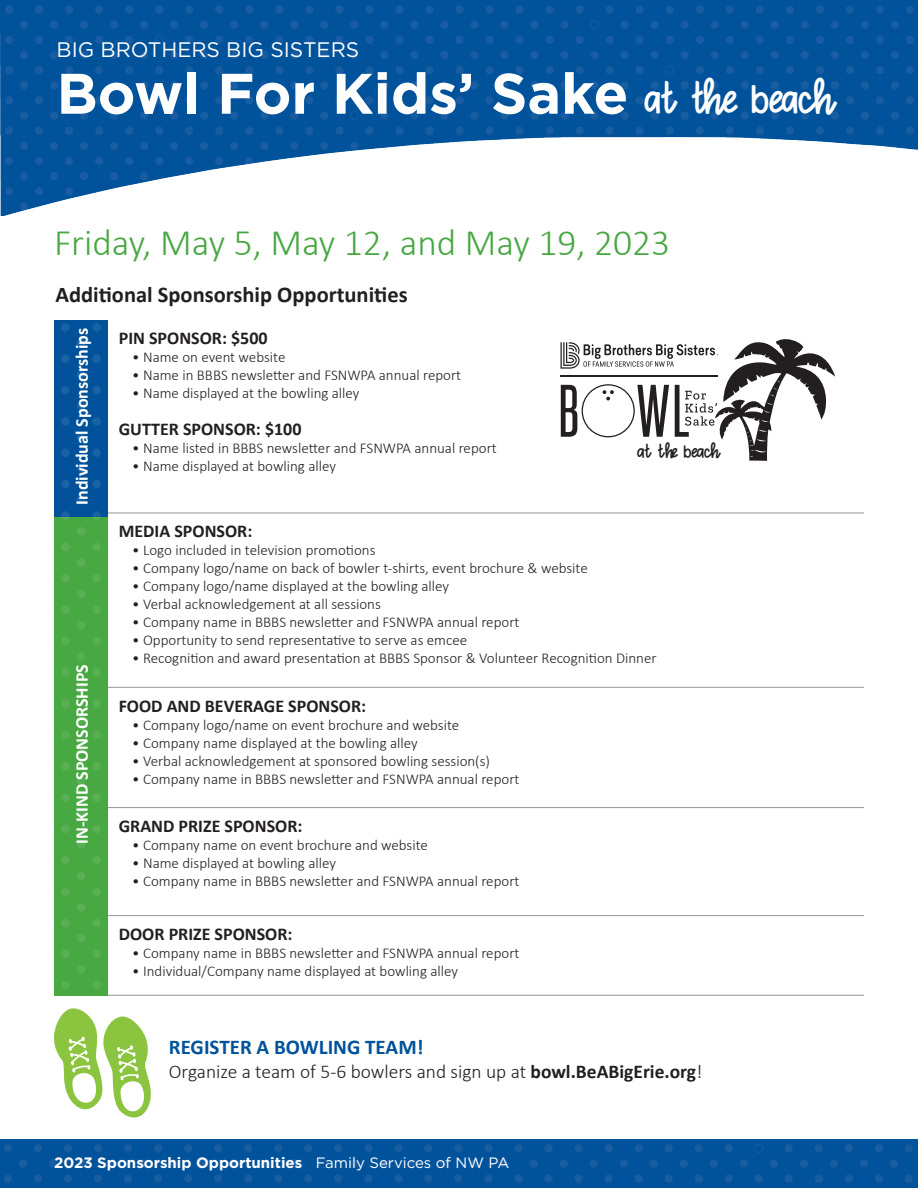
<style>
.page{position:relative;width:918px;height:1188px;background:#fff}
.page>*{position:absolute;margin:0;border:0;box-sizing:border-box;transform-origin:0 0}
.t1{font:700 57px "Gotham";color:#fff}
.t2{font:300 37.5px "Calibri";color:#48a842}
.t3{font:33.75px "XOXO Glow";letter-spacing:-.09em;color:#fff}
.t4{font:700 22.5px "Calibri";color:#231f20}
.t5{font:21px "Gotham";color:#fff}
.t6{font:700 21px "Calibri";color:#00529b}
.t7{font:300 19.5px "Calibri";color:#231f20}
.t8{font:700 18px "Calibri";color:#231f20}
.t9{font:700 18px "Calibri";color:#fff}
.t10{font:300 15px "Calibri";color:#231f20}
.t11{font:700 15px "Gotham";color:#fff}
.t12{font:14.7px "XOXO Glow";color:#231f20}
.s1{font-weight:700}
.s2{font-weight:400}
</style>
<div class="page">
<img style="left:0;top:0;width:918px;height:216px">
<img style="left:0;top:1139px;width:918px;height:49px">
<div style="left:54px;top:516px;width:54px;height:480px;background:#48a842"></div>
<div style="left:54px;top:320px;width:54px;height:196px;background:#01529a"></div>
<div style="left:61px;top:919px;width:9px;height:8px;background:#59b054;border-radius:50%"></div>
<div style="left:61px;top:887px;width:9px;height:9px;background:#59b054;border-radius:50%"></div>
<div style="left:61px;top:856px;width:9px;height:9px;background:#59b054;border-radius:50%"></div>
<div style="left:61px;top:825px;width:9px;height:8px;background:#59b054;border-radius:50%"></div>
<div style="left:61px;top:793px;width:9px;height:9px;background:#59b054;border-radius:50%"></div>
<div style="left:61px;top:762px;width:9px;height:9px;background:#59b054;border-radius:50%"></div>
<div style="left:61px;top:731px;width:9px;height:8px;background:#59b054;border-radius:50%"></div>
<div style="left:61px;top:699px;width:9px;height:9px;background:#59b054;border-radius:50%"></div>
<div style="left:61px;top:668px;width:9px;height:8px;background:#59b054;border-radius:50%"></div>
<div style="left:61px;top:637px;width:9px;height:8px;background:#59b054;border-radius:50%"></div>
<div style="left:61px;top:605px;width:9px;height:9px;background:#59b054;border-radius:50%"></div>
<div style="left:61px;top:574px;width:9px;height:8px;background:#59b054;border-radius:50%"></div>
<div style="left:61px;top:543px;width:9px;height:8px;background:#59b054;border-radius:50%"></div>
<svg style="left:61px;top:511px;width:9px;height:9px"></svg>
<div style="left:61px;top:480px;width:9px;height:8px;background:#1962a3;border-radius:50%"></div>
<div style="left:61px;top:449px;width:9px;height:8px;background:#1962a3;border-radius:50%"></div>
<div style="left:61px;top:417px;width:9px;height:9px;background:#1962a3;border-radius:50%"></div>
<div style="left:61px;top:386px;width:9px;height:8px;background:#1962a3;border-radius:50%"></div>
<div style="left:61px;top:355px;width:9px;height:8px;background:#1962a3;border-radius:50%"></div>
<svg style="left:61px;top:323px;width:9px;height:9px"></svg>
<div style="left:92px;top:919px;width:9px;height:8px;background:#59b054;border-radius:50%"></div>
<div style="left:92px;top:887px;width:9px;height:9px;background:#59b054;border-radius:50%"></div>
<div style="left:92px;top:856px;width:9px;height:9px;background:#59b054;border-radius:50%"></div>
<div style="left:92px;top:825px;width:9px;height:8px;background:#59b054;border-radius:50%"></div>
<div style="left:92px;top:793px;width:9px;height:9px;background:#59b054;border-radius:50%"></div>
<div style="left:92px;top:762px;width:9px;height:9px;background:#59b054;border-radius:50%"></div>
<div style="left:92px;top:731px;width:9px;height:8px;background:#59b054;border-radius:50%"></div>
<div style="left:92px;top:699px;width:9px;height:9px;background:#59b054;border-radius:50%"></div>
<div style="left:92px;top:668px;width:9px;height:8px;background:#59b054;border-radius:50%"></div>
<div style="left:92px;top:637px;width:9px;height:8px;background:#59b054;border-radius:50%"></div>
<div style="left:92px;top:605px;width:9px;height:9px;background:#59b054;border-radius:50%"></div>
<div style="left:92px;top:574px;width:9px;height:8px;background:#59b054;border-radius:50%"></div>
<div style="left:92px;top:543px;width:9px;height:8px;background:#59b054;border-radius:50%"></div>
<svg style="left:92px;top:511px;width:9px;height:9px"></svg>
<div style="left:92px;top:480px;width:9px;height:8px;background:#1962a3;border-radius:50%"></div>
<div style="left:92px;top:449px;width:9px;height:8px;background:#1962a3;border-radius:50%"></div>
<div style="left:92px;top:417px;width:9px;height:9px;background:#1962a3;border-radius:50%"></div>
<div style="left:92px;top:386px;width:9px;height:8px;background:#1962a3;border-radius:50%"></div>
<div style="left:92px;top:355px;width:9px;height:8px;background:#1962a3;border-radius:50%"></div>
<svg style="left:92px;top:323px;width:9px;height:9px"></svg>
<div style="left:77px;top:903px;width:8px;height:9px;background:#59b054;border-radius:50%"></div>
<div style="left:77px;top:872px;width:8px;height:8px;background:#59b054;border-radius:50%"></div>
<div style="left:77px;top:840px;width:8px;height:9px;background:#59b054;border-radius:50%"></div>
<div style="left:77px;top:809px;width:8px;height:9px;background:#59b054;border-radius:50%"></div>
<div style="left:77px;top:778px;width:8px;height:8px;background:#59b054;border-radius:50%"></div>
<div style="left:77px;top:746px;width:8px;height:9px;background:#59b054;border-radius:50%"></div>
<div style="left:77px;top:715px;width:8px;height:9px;background:#59b054;border-radius:50%"></div>
<div style="left:77px;top:684px;width:8px;height:8px;background:#59b054;border-radius:50%"></div>
<div style="left:77px;top:652px;width:8px;height:9px;background:#59b054;border-radius:50%"></div>
<div style="left:77px;top:621px;width:8px;height:8px;background:#59b054;border-radius:50%"></div>
<div style="left:77px;top:590px;width:8px;height:8px;background:#59b054;border-radius:50%"></div>
<div style="left:77px;top:558px;width:8px;height:9px;background:#59b054;border-radius:50%"></div>
<div style="left:77px;top:527px;width:8px;height:8px;background:#59b054;border-radius:50%"></div>
<div style="left:77px;top:496px;width:8px;height:8px;background:#1962a3;border-radius:50%"></div>
<div style="left:77px;top:464px;width:8px;height:9px;background:#1962a3;border-radius:50%"></div>
<div style="left:77px;top:433px;width:8px;height:8px;background:#1962a3;border-radius:50%"></div>
<div style="left:77px;top:402px;width:8px;height:8px;background:#1962a3;border-radius:50%"></div>
<div style="left:77px;top:370px;width:8px;height:9px;background:#1962a3;border-radius:50%"></div>
<div style="left:77px;top:339px;width:8px;height:8px;background:#1962a3;border-radius:50%"></div>
<div style="left:61px;top:981px;width:9px;height:8px;background:#59b054;border-radius:50%"></div>
<div style="left:61px;top:949px;width:9px;height:9px;background:#59b054;border-radius:50%"></div>
<div style="left:92px;top:981px;width:9px;height:8px;background:#59b054;border-radius:50%"></div>
<div style="left:92px;top:949px;width:9px;height:9px;background:#59b054;border-radius:50%"></div>
<div style="left:77px;top:965px;width:8px;height:9px;background:#59b054;border-radius:50%"></div>
<div style="left:77px;top:934px;width:8px;height:8px;background:#59b054;border-radius:50%"></div>
<hr style="left:108px;top:915px;width:756px;height:1px;background:#939598">
<hr style="left:108px;top:995px;width:756px;height:1px;background:#939598">
<hr style="left:108px;top:807px;width:756px;height:1px;background:#939598">
<hr style="left:108px;top:687px;width:756px;height:1px;background:#939598">
<hr style="left:108px;top:513px;width:756px;height:1px;background:#939598">
<svg style="left:54px;top:1008px;width:97px;height:110px"></svg>
<svg style="left:561px;top:339px;width:274px;height:122px"></svg>
<p class="t5" style="left:57px;top:38px;width:304px">BIG BROTHERS BIG SISTERS</p>
<p class="t1" style="left:57px;top:61px;width:573px">Bowl For Kids’ Sake</p>
<p class="t3" style="left:644px;top:70px;width:195px">at the beach</p>
<p class="t2" style="left:54px;top:220px;width:618px">Friday, May 5, May 12, and May 19, 2023</p>
<p class="t4" style="left:56px;top:279px;width:354px">Additional Sponsorship Opportunities</p>
<p class="t9" style="left:69px;top:505px;width:178px;rotate:-90deg">Individual Sponsorships</p>
<p class="t8" style="left:119px;top:325px;width:150px">PIN SPONSOR: $500</p>
<p class="t10" style="left:132px;top:348px;width:155px">• Name on event website</p>
<p class="t10" style="left:132px;top:366px;width:330px">• Name in BBBS newsletter and FSNWPA annual report</p>
<p class="t10" style="left:132px;top:384px;width:229px">• Name displayed at the bowling alley</p>
<p class="t8" style="left:119px;top:416px;width:184px">GUTTER SPONSOR: $100</p>
<p class="t10" style="left:132px;top:439px;width:366px">• Name listed in BBBS newsletter and FSNWPA annual report</p>
<p class="t10" style="left:132px;top:457px;width:205px">• Name displayed at bowling alley</p>
<p class="t12" style="left:637px;top:439px;width:85px">at the beach</p>
<p class="t9" style="left:69px;top:844px;width:181px;rotate:-90deg">IN-KIND SPONSORSHIPS</p>
<p class="t8" style="left:119px;top:519px;width:135px">MEDIA SPONSOR:</p>
<p class="t10" style="left:132px;top:541px;width:245px">• Logo included in television promotions</p>
<p class="t10" style="left:132px;top:559px;width:457px">• Company logo/name on back of bowler t-shirts, event brochure &amp; website</p>
<p class="t10" style="left:132px;top:577px;width:318px">• Company logo/name displayed at the bowling alley</p>
<p class="t10" style="left:132px;top:595px;width:250px">• Verbal acknowledgement at all sessions</p>
<p class="t10" style="left:132px;top:613px;width:389px">• Company name in BBBS newsletter and FSNWPA annual report</p>
<p class="t10" style="left:132px;top:631px;width:337px">• Opportunity to send representative to serve as emcee</p>
<p class="t10" style="left:132px;top:649px;width:526px">• Recognition and award presentation at BBBS Sponsor &amp; Volunteer Recognition Dinner</p>
<p class="t8" style="left:119px;top:693px;width:249px">FOOD AND BEVERAGE SPONSOR:</p>
<p class="t10" style="left:132px;top:715px;width:329px">• Company logo/name on event brochure and website</p>
<p class="t10" style="left:132px;top:733px;width:287px">• Company name displayed at the bowling alley</p>
<p class="t10" style="left:132px;top:751px;width:359px">• Verbal acknowledgement at sponsored bowling session(s)</p>
<p class="t10" style="left:132px;top:769px;width:389px">• Company name in BBBS newsletter and FSNWPA annual report</p>
<p class="t8" style="left:119px;top:813px;width:185px">GRAND PRIZE SPONSOR:</p>
<p class="t10" style="left:132px;top:836px;width:297px">• Company name on event brochure and website</p>
<p class="t10" style="left:132px;top:854px;width:205px">• Name displayed at bowling alley</p>
<p class="t10" style="left:132px;top:872px;width:389px">• Company name in BBBS newsletter and FSNWPA annual report</p>
<p class="t8" style="left:119px;top:921px;width:175px">DOOR PRIZE SPONSOR:</p>
<p class="t10" style="left:132px;top:944px;width:389px">• Company name in BBBS newsletter and FSNWPA annual report</p>
<p class="t10" style="left:132px;top:962px;width:327px">• Individual/Company name displayed at bowling alley</p>
<p class="t6" style="left:169px;top:1033px;width:256px">REGISTER A BOWLING TEAM!</p>
<p class="t7" style="left:169px;top:1060px;width:535px">Organize a team of 5-6 bowlers and sign up at <span class="s1">bowl.BeABigErie.org</span>!</p>
<p class="t11" style="left:54px;top:1154px;width:457px">2023 Sponsorship Opportunities <span class="s2">Family Services of NW PA</span></p>
</div>
